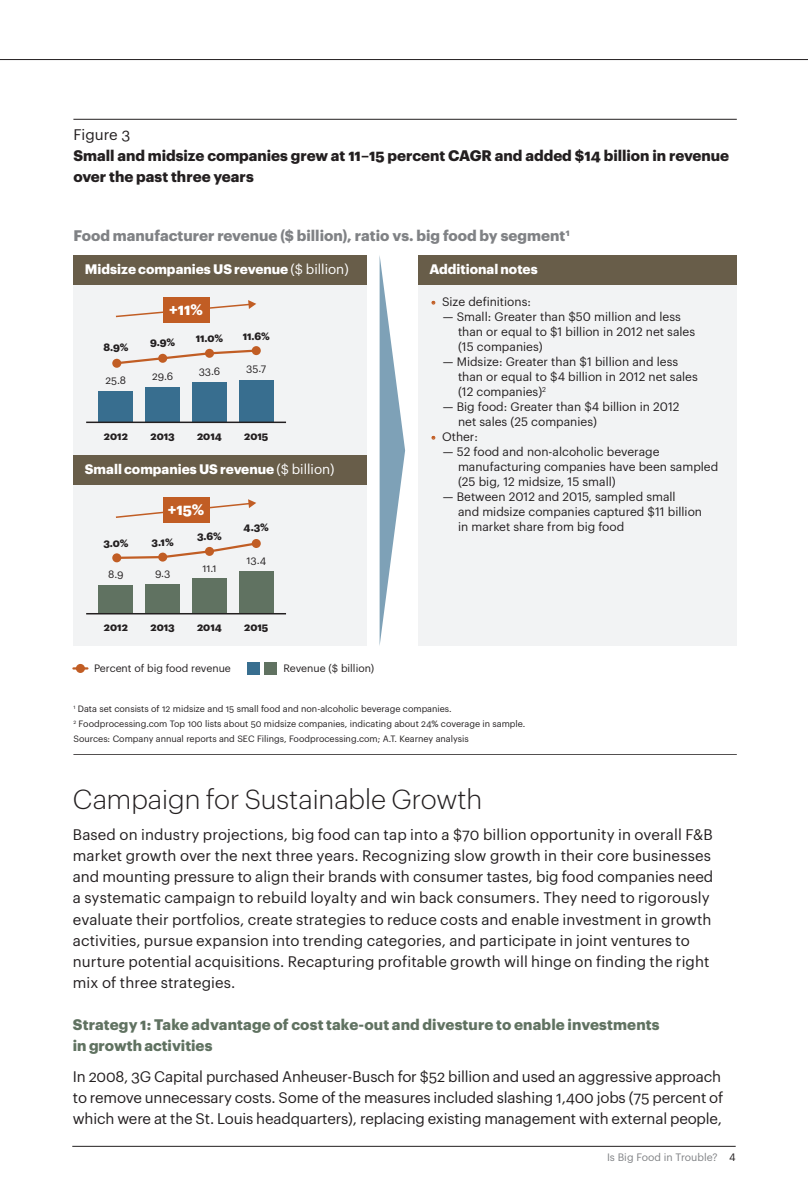
<style>
.page{position:relative;width:808px;height:1191px;background:#fff}
.page>*{position:absolute;margin:0;border:0;box-sizing:border-box;transform-origin:0 0}
.A_Head{font:300 27px "Graphik";color:#231f20}
.main_text{font:15px/21px "Graphik";letter-spacing:.005em;color:#231f20}
.t1{font:700 15px/21px "Graphik";color:#231f20}
.B_Head{font:700 15px/21px "Graphik";letter-spacing:.01em;color:#607261}
.t2{font:700 15px "Graphik";color:#808285}
.t3{font:700 15px "Graphik";color:#fff}
.t4{font:700 13.5px "Graphik";color:#fff}
.t5{font:12px/15px "Graphik";color:#231f20}
.t6{font:10.5px "Graphik";color:#231f20}
.t7{font:700 10.5px "Graphik";color:#231f20}
.t8{font:10.5px "Graphik";color:#808285}
.t9{font:9px/15px "Graphik";color:#231f20}
.s1{font-weight:400}
.s2{color:#c15d24}
.s3{color:#231f20}
</style>
<div class="page">
<hr style="left:72px;top:1146px;width:664px;height:1px;background:#231f20">
<hr style="left:0;top:59px;width:808px;height:1px;background:#231f20">
<div style="left:73px;top:484px;width:294px;height:162px;background:#f2f3f4"></div>
<div style="left:239px;top:571px;width:34px;height:43px;background:#607261"></div>
<div style="left:192px;top:578px;width:34px;height:36px;background:#607261"></div>
<div style="left:146px;top:584px;width:34px;height:30px;background:#607261"></div>
<div style="left:99px;top:585px;width:34px;height:29px;background:#607261"></div>
<hr style="left:86px;top:613px;width:200px;height:1px;background:#231f20">
<div style="left:73px;top:285px;width:294px;height:170px;background:#f2f3f4"></div>
<div style="left:239px;top:380px;width:34px;height:42px;background:#386e8f"></div>
<div style="left:192px;top:382px;width:34px;height:40px;background:#386e8f"></div>
<div style="left:146px;top:387px;width:34px;height:35px;background:#386e8f"></div>
<div style="left:99px;top:391px;width:34px;height:31px;background:#386e8f"></div>
<hr style="left:73px;top:119px;width:664px;height:1px;background:#231f20">
<div style="left:73px;top:255px;width:294px;height:30px;background:#685d49"></div>
<div style="left:418px;top:285px;width:319px;height:361px;background:#f2f3f4"></div>
<div style="left:418px;top:255px;width:319px;height:30px;background:#685d49"></div>
<div style="left:73px;top:455px;width:294px;height:29px;background:#685d49"></div>
<svg style="left:116px;top:348px;width:141px;height:17px"></svg>
<hr style="left:86px;top:421px;width:200px;height:2px;background:#231f20">
<div style="left:112px;top:359px;width:9px;height:9px;background:#c15d24;border-radius:50%"></div>
<div style="left:252px;top:346px;width:9px;height:9px;background:#c15d24;border-radius:50%"></div>
<div style="left:205px;top:349px;width:9px;height:9px;background:#c15d24;border-radius:50%"></div>
<div style="left:158px;top:354px;width:9px;height:9px;background:#c15d24;border-radius:50%"></div>
<svg style="left:380px;top:258px;width:25px;height:385px"></svg>
<svg style="left:115px;top:300px;width:141px;height:18px"></svg>
<div style="left:163px;top:297px;width:46px;height:26px;background:#c15d24"></div>
<svg style="left:112px;top:553px;width:9px;height:9px"></svg>
<svg style="left:252px;top:539px;width:9px;height:9px"></svg>
<svg style="left:114px;top:541px;width:145px;height:19px"></svg>
<svg style="left:115px;top:499px;width:141px;height:20px"></svg>
<div style="left:163px;top:497px;width:46px;height:26px;background:#c15d24"></div>
<div style="left:247px;top:662px;width:13px;height:13px;background:#386e8f"></div>
<div style="left:264px;top:662px;width:13px;height:13px;background:#607261"></div>
<div style="left:76px;top:664px;width:9px;height:9px;background:#c15d24;border-radius:50%"></div>
<hr style="left:73px;top:754px;width:664px;height:1px;background:#231f20">
<p class="t1" style="left:73px;top:123px;width:657px"><span class="s1">Figure 3<br></span>Small and midsize companies grew at 11–15 percent CAGR and added $14 billion in revenue over the past three years</p>
<p class="t2" style="left:73px;top:223px;width:499px">Food manufacturer revenue ($ billion), ratio vs. big food by segment<sup>1</sup></p>
<p class="t4" style="left:85px;top:259px;width:265px">Midsize companies US revenue <span class="s1">($ billion)</span></p>
<p class="t4" style="left:429px;top:259px;width:110px">Additional notes</p>
<p class="t5" style="left:431px;top:293px;width:101px"><span class="s2">•</span> Size definitions:</p>
<p class="t5" style="left:458px;top:308px;width:239px;text-indent:-15px">— Small: Greater than $50 million and less than or equal to $1 billion in 2012 net sales (15 companies)</p>
<p class="t5" style="left:458px;top:353px;width:241px;text-indent:-15px">— Midsize: Greater than $1 billion and less than or equal to $4 billion in 2012 net sales (12 companies)<sup>2</sup></p>
<p class="t5" style="left:458px;top:398px;width:223px;text-indent:-15px">— Big food: Greater than $4 billion in 2012 net sales (25 companies)</p>
<p class="t5" style="left:431px;top:428px;width:48px"><span class="s2">•</span> Other:</p>
<p class="t5" style="left:458px;top:443px;width:262px;text-indent:-15px">— 52 food and non-alcoholic beverage manufacturing companies have been sampled (25 big, 12 midsize, 15 small)</p>
<p class="t5" style="left:458px;top:488px;width:246px;text-indent:-15px">— Between 2012 and 2015, sampled small<br>and midsize companies captured $11 billion in market share from big food</p>
<p class="t3" style="left:169px;top:298px;width:35px">+11%</p>
<p class="t7" style="left:196px;top:330px;width:29px">11.0%</p>
<p class="t7" style="left:243px;top:328px;width:29px">11.6%</p>
<p class="t7" style="left:150px;top:334px;width:27px">9.9%</p>
<p class="t7" style="left:103px;top:339px;width:26px">8.9%</p>
<p class="t6" style="left:199px;top:363px;width:23px">33.6</p>
<p class="t6" style="left:246px;top:360px;width:22px">35.7</p>
<p class="t6" style="left:152px;top:368px;width:22px">29.6</p>
<p class="t6" style="left:106px;top:372px;width:22px">25.8</p>
<p class="t7" style="left:104px;top:428px;width:25px">2012</p>
<p class="t7" style="left:151px;top:428px;width:26px">2013</p>
<p class="t7" style="left:197px;top:428px;width:26px">2014</p>
<p class="t7" style="left:244px;top:428px;width:26px">2015</p>
<p class="t4" style="left:85px;top:458px;width:251px">Small companies US revenue <span class="s1">($ billion)</span></p>
<p class="t3" style="left:168px;top:498px;width:38px">+15%</p>
<p class="t7" style="left:244px;top:519px;width:27px">4.3%</p>
<p class="t7" style="left:197px;top:528px;width:26px">3.6%</p>
<p class="t7" style="left:103px;top:535px;width:26px">3.0%</p>
<p class="t7" style="left:152px;top:534px;width:24px">3.1%</p>
<p class="t6" style="left:108px;top:566px;width:17px">8.9</p>
<p class="t6" style="left:155px;top:565px;width:17px">9.3</p>
<p class="t6" style="left:202px;top:560px;width:16px">11.1</p>
<p class="t6" style="left:246px;top:552px;width:21px">13.4</p>
<p class="t7" style="left:104px;top:619px;width:25px">2012</p>
<p class="t7" style="left:151px;top:619px;width:26px">2013</p>
<p class="t7" style="left:197px;top:619px;width:26px">2014</p>
<p class="t7" style="left:244px;top:619px;width:26px">2015</p>
<p class="t6" style="left:94px;top:660px;width:138px">Percent of big food revenue</p>
<p class="t6" style="left:283px;top:660px;width:92px">Revenue ($ billion)</p>
<p class="t9" style="left:73px;top:700px;width:454px"><sup>1</sup> Data set consists of 12 midsize and 15 small food and non-alcoholic beverage companies.<br><sup>2</sup> Foodprocessing.com Top 100 lists about 50 midsize companies, indicating about 24% coverage in sample.<br>Sources: Company annual reports and SEC Filings, Foodprocessing.com; A.T. Kearney analysis</p>
<p class="A_Head" style="left:73px;top:779px;width:411px">Campaign for Sustainable Growth</p>
<p class="main_text" style="left:73px;top:823px;width:642px">Based on industry projections, big food can tap into a $70 billion opportunity in overall F&amp;B market growth over the next three years. Recognizing slow growth in their core businesses and mounting pressure to align their brands with consumer tastes, big food companies need a systematic campaign to rebuild loyalty and win back consumers. They need to rigorously evaluate their portfolios, create strategies to reduce costs and enable investment in growth activities, pursue expansion into trending categories, and participate in joint ventures to nurture potential acquisitions. Recapturing profitable growth will hinge on finding the right mix of three strategies.</p>
<p class="B_Head" style="left:73px;top:1012px;width:588px">Strategy 1: Take advantage of cost take-out and divesture to enable investments in growth activities</p>
<p class="main_text" style="left:73px;top:1064px;width:652px">In 2008, 3G Capital purchased Anheuser-Busch for $52 billion and used an aggressive approach to remove unnecessary costs. Some of the measures included slashing 1,400 jobs (75 percent of which were at the St. Louis headquarters), replacing existing management with external people,</p>
<p class="t8" style="left:607px;top:1149px;width:130px">Is Big Food in Trouble? <span class="s3">4</span></p>
</div>
